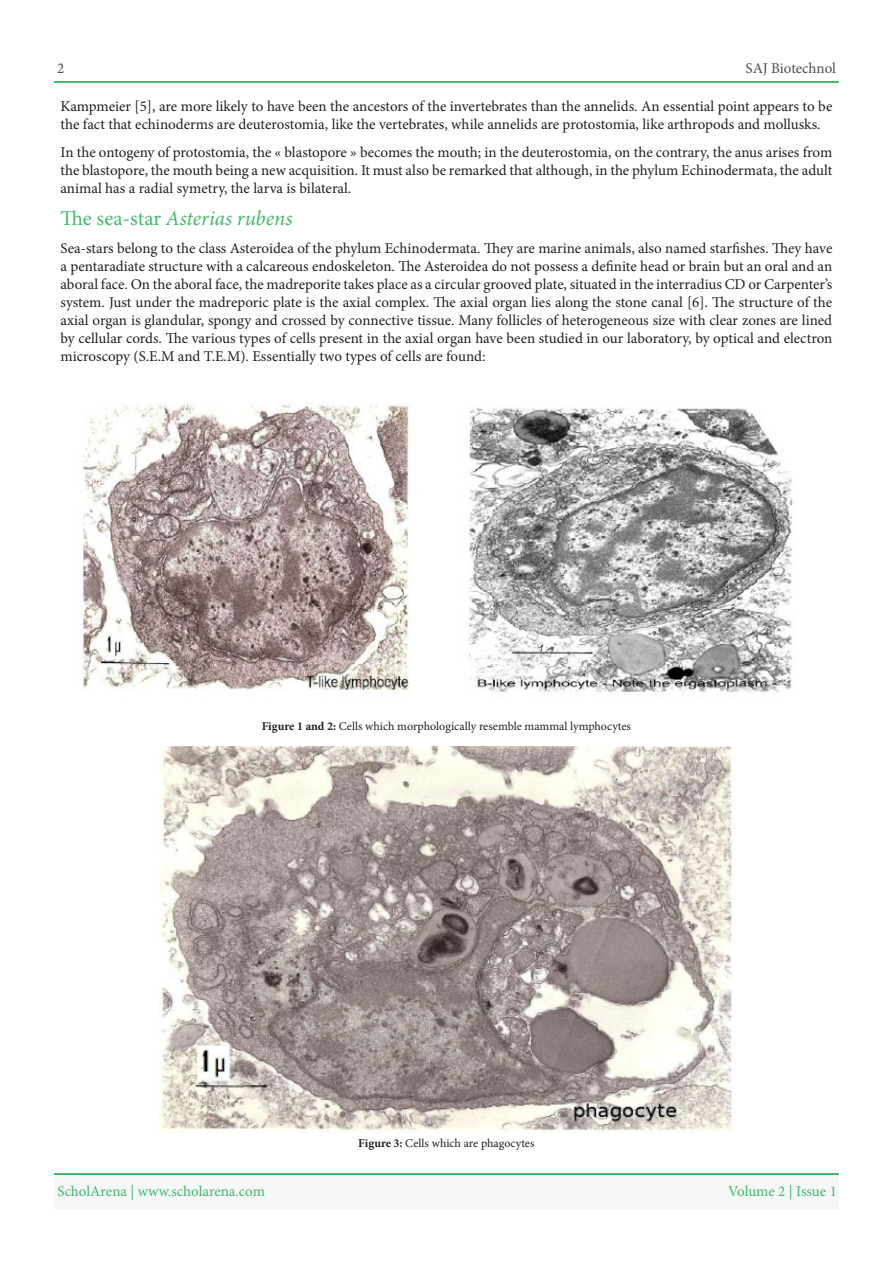
<style>
.page{position:relative;width:893px;height:1263px;background:#fff}
.page>*{position:absolute;margin:0;border:0;box-sizing:border-box;transform-origin:0 0}
.t1{font:italic 21px "Minion Pro";color:#45b86b}
.t2{font:15px/18px "Minion Pro";letter-spacing:-.005em;color:#231f20;text-align:justify}
.t3{font:15px "Minion Pro";letter-spacing:-.005em;color:#40b86b}
.t4{font:15px "Minion Pro";letter-spacing:-.005em;color:#524c4c}
.t5{font:12px "Minion Pro";color:#231f20}
.s1{font-style:normal}
.s2{font-weight:700}
</style>
<div class="page">
<img style="left:83px;top:403px;width:710px;height:292px">
<img style="left:159px;top:747px;width:575px;height:386px">
<hr style="left:54px;top:81px;width:785px;height:2px;background:#0aa345">
<div style="left:54px;top:1174px;width:785px;height:35px;background:#f6f7f7"></div>
<hr style="left:54px;top:1173px;width:785px;height:2px;background:#0aa345">
<p class="t4" style="left:57px;top:59px;width:9px">2</p>
<p class="t4" style="left:746px;top:59px;width:92px">SAJ Biotechnol</p>
<p class="t2" style="left:60px;top:97px;width:773px">Kampmeier ,]5[ are more likely to have been the ancestors of the invertebrates than the annelids. An essential point appears to be the fact that echinoderms are deuterostomia, like the vertebrates, while annelids are protostomia, like arthropods and mollusks.</p>
<p class="t2" style="left:60px;top:143px;width:773px">In the ontogeny of protostomia, the « blastopore » becomes the mouth; in the deuterostomia, on the contrary, the anus arises from the blastopore, the mouth being a new acquisition It. must also be remarked that although in, the phylum Echinodermata, the adult animal has a radial symetry, the larva is bilateral.</p>
<p class="t1" style="left:60px;top:204px;width:233px"><span class="s1">The sea-star</span> Asterias rubens</p>
<p class="t2" style="left:60px;top:239px;width:773px">Sea-stars belong to the class Asteroidea of the phylum Echinodermata. They are marine animals, also named starfishes. They have a pentaradiate structure with a calcareous endoskeleton. The Asteroidea do not possess a definite head or brain but an oral and an aboral face. On the aboral face, the madreporite takes place as a circular grooved plate, situated in the interradius CD or Carpenters’ system. Just under the madreporic plate is the axial complex. The axial organ lies along the stone canal [ .]6 The structure of the axial organ is glandular, spongy and crossed by connective tissue. Many follicles of heterogeneous size with clear zones are lined by cellular cords. The various types of cells present in the axial organ have been studied in our laboratory, by optical and electron microscopy M.E.S( and M.E.T .) Essentially two types of cells are found:</p>
<p class="t5" style="left:262px;top:718px;width:371px"><span class="s2">Figure 1 and 2:</span> Cells which morphologically resemble mammal lymphocytes</p>
<p class="t3" style="left:57px;top:1181px;width:209px">ScholArena | www.scholarena.com</p>
<p class="t5" style="left:358px;top:1135px;width:178px"><span class="s2">Figure 3:</span> Cells which are phagocytes</p>
<p class="t3" style="left:728px;top:1181px;width:110px">Volume 2 | Issue 1</p>
</div>
